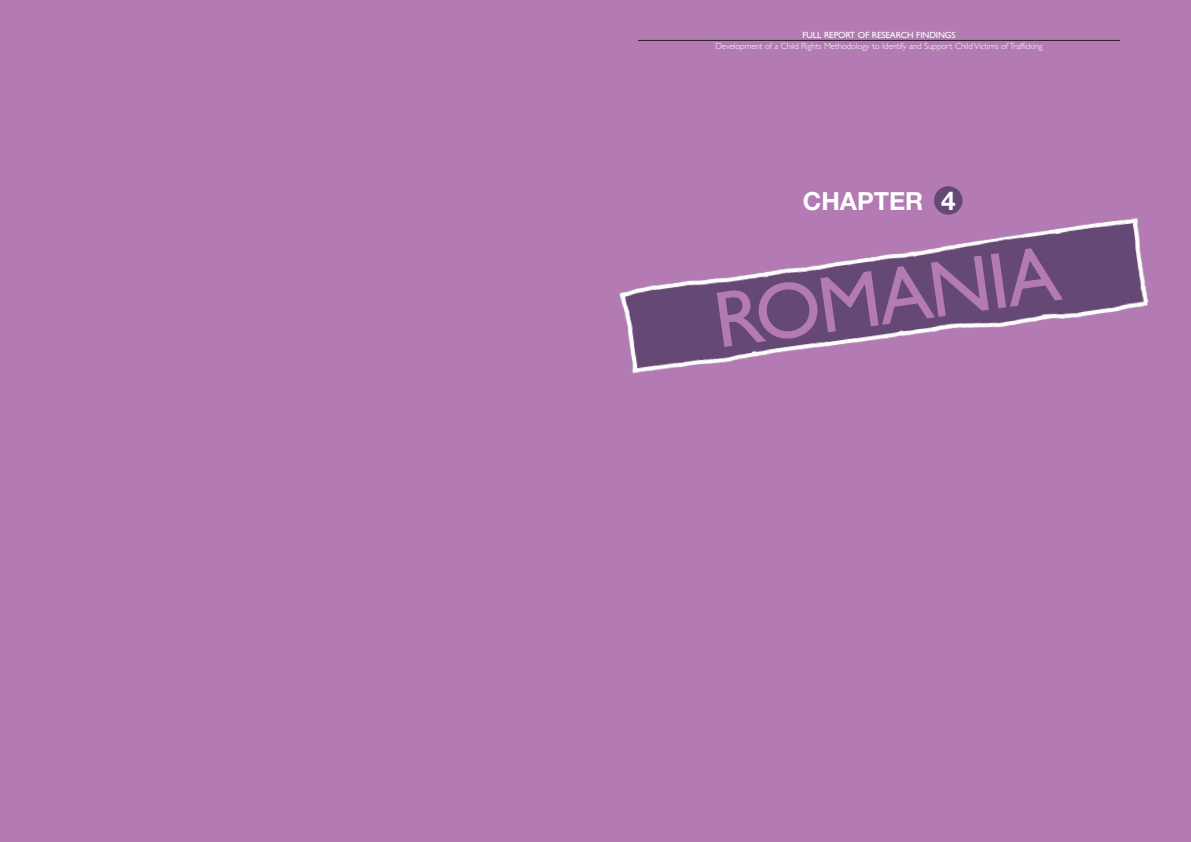
<style>
.page{position:relative;width:1191px;height:842px;background:#fff}
.page>*{position:absolute;margin:0;border:0;box-sizing:border-box;transform-origin:0 0}
.t1{font:80.3px "Gill Sans";color:#b37ab4}
.t2{font:700 25px "Helvetica Neue";color:#fff}
.t3{font:300 9px "Gill Sans";letter-spacing:-.015em;color:#fff}
.t4{font:9px "Gill Sans";letter-spacing:-.015em;color:#fff}
.s1{font-size:26px}
</style>
<div class="page">
<div style="left:0;top:1px;width:1190px;height:841px;background:#b37ab4"></div>
<img style="left:619px;top:188px;width:530px;height:186px">
<div style="left:934px;top:186px;width:28px;height:29px;background:#654874;border-radius:50%"></div>
<hr style="left:638px;top:40px;width:482px;height:1px;background:#231f20">
<p class="t4" style="left:802px;top:32px;width:155px">FULL REPORT OF RESEARCH FINDINGS</p>
<p class="t3" style="left:715px;top:43px;width:329px">Development of a Child Rights Methodology to Identify and Support Child Victims of Trafficking</p>
<h2 class="t2" style="left:803px;top:192px;width:154px">CHAPTER <span class="s1">4</span></h2>
<h1 class="t1" style="left:710px;top:294px;width:349px;rotate:-8deg">ROMANIA</h1>
</div>
